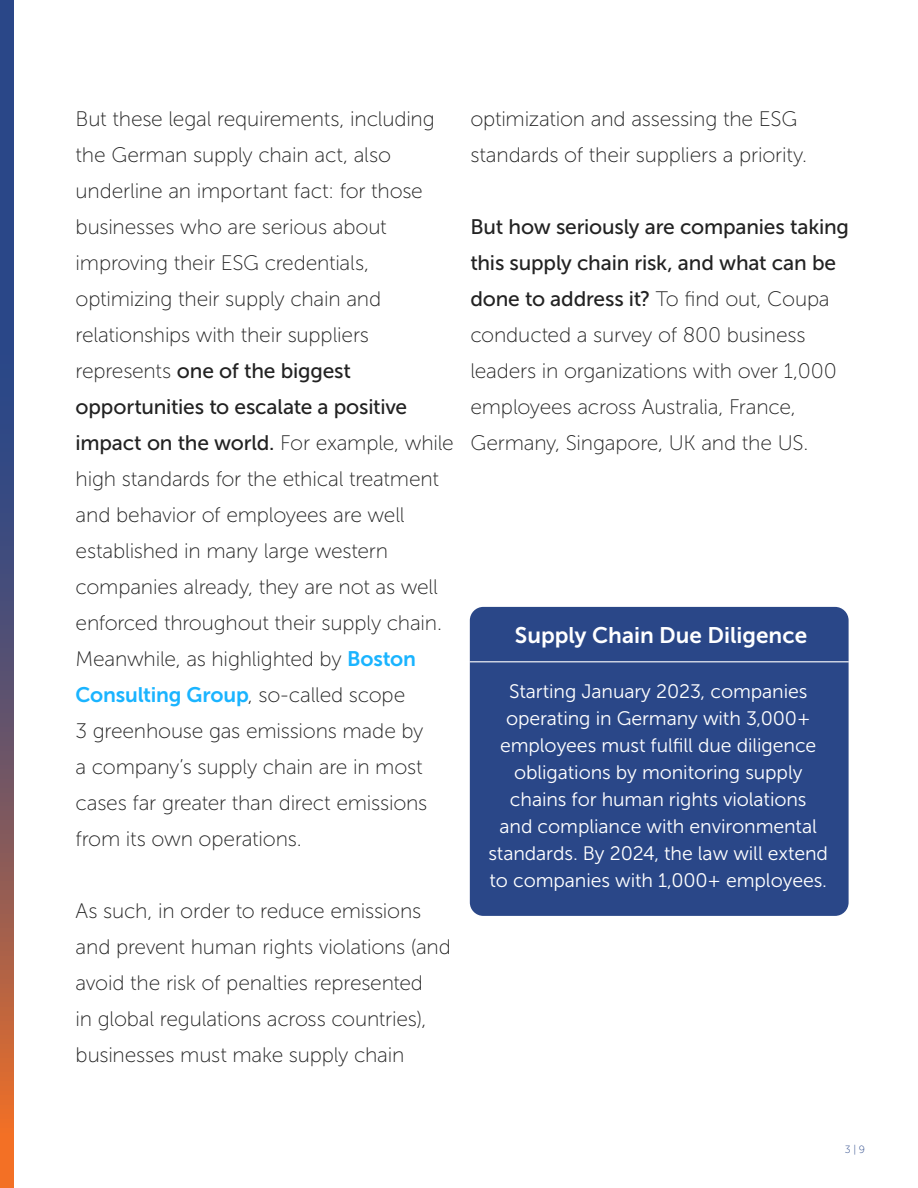
<style>
.page{position:relative;width:918px;height:1188px;background:#fff}
.page>*{position:absolute;margin:0;border:0;box-sizing:border-box;transform-origin:0 0}
.t1{font:22.5px "Museo Sans 700";color:#fff}
.t2{font:21px/36px "Museo Sans 100";letter-spacing:-.01em;color:#222}
.t3{font:19.5px/27px "Museo Sans 300";letter-spacing:-.005em;color:#fff;text-align:center}
.t4{font:10.5px "Museo Sans 100";color:#2a4788}
.s1{font-family:"Museo Sans 500"}
.s2{font-family:"Museo Sans 700";color:#1ab4ff}
</style>
<div class="page">
<svg style="left:0;top:0;width:14px;height:1188px;background:#64536b"></svg>
<div style="left:470px;top:607px;width:379px;height:309px;background:#2a4788;border-radius:14px"></div>
<hr style="left:470px;top:661px;width:379px;height:1px;background:#fff">
<p class="t2" style="left:76px;top:101px;width:380px">But these legal requirements, including the German supply chain act, also underline an important fact: for those businesses who are serious about improving their ESG credentials, optimizing their supply chain and relationships with their suppliers represents <span class="s1">one of the biggest opportunities to escalate a positive impact on the world.</span> For example, while high standards for the ethical treatment and behavior of employees are well established in many large western companies already, they are not as well enforced throughout their supply chain.<br>Meanwhile, as highlighted by <span class="s2">Boston Consulting Group</span>, so-called scope<br>3 greenhouse gas emissions made by<br>a company’s supply chain are in most cases far greater than direct emissions from its own operations.</p>
<p class="t2" style="left:76px;top:893px;width:377px">As such, in order to reduce emissions and prevent human rights violations (and avoid the risk of penalties represented<br>in global regulations across countries), businesses must make supply chain</p>
<p class="t2" style="left:470px;top:101px;width:338px">optimization and assessing the ESG standards of their suppliers a priority.</p>
<p class="t2" style="left:470px;top:209px;width:380px"><span class="s1">But how seriously are companies taking this supply chain risk, and what can be done to address it?</span> To find out, Coupa conducted a survey of 800 business leaders in organizations with over 1,000 employees across Australia, France, Germany, Singapore, UK and the US.</p>
<p class="t1" style="left:515px;top:623px;width:294px">Supply Chain Due Diligence</p>
<p class="t3" style="left:488px;top:678px;width:341px">Starting January 2023, companies operating in Germany with 3,000+ employees must fulfill due diligence obligations by monitoring supply chains for human rights violations<br>and compliance with environmental standards. By 2024, the law will extend to companies with 1,000+ employees.</p>
<p class="t4" style="left:845px;top:1143px;width:22px">3 | 9</p>
</div>
